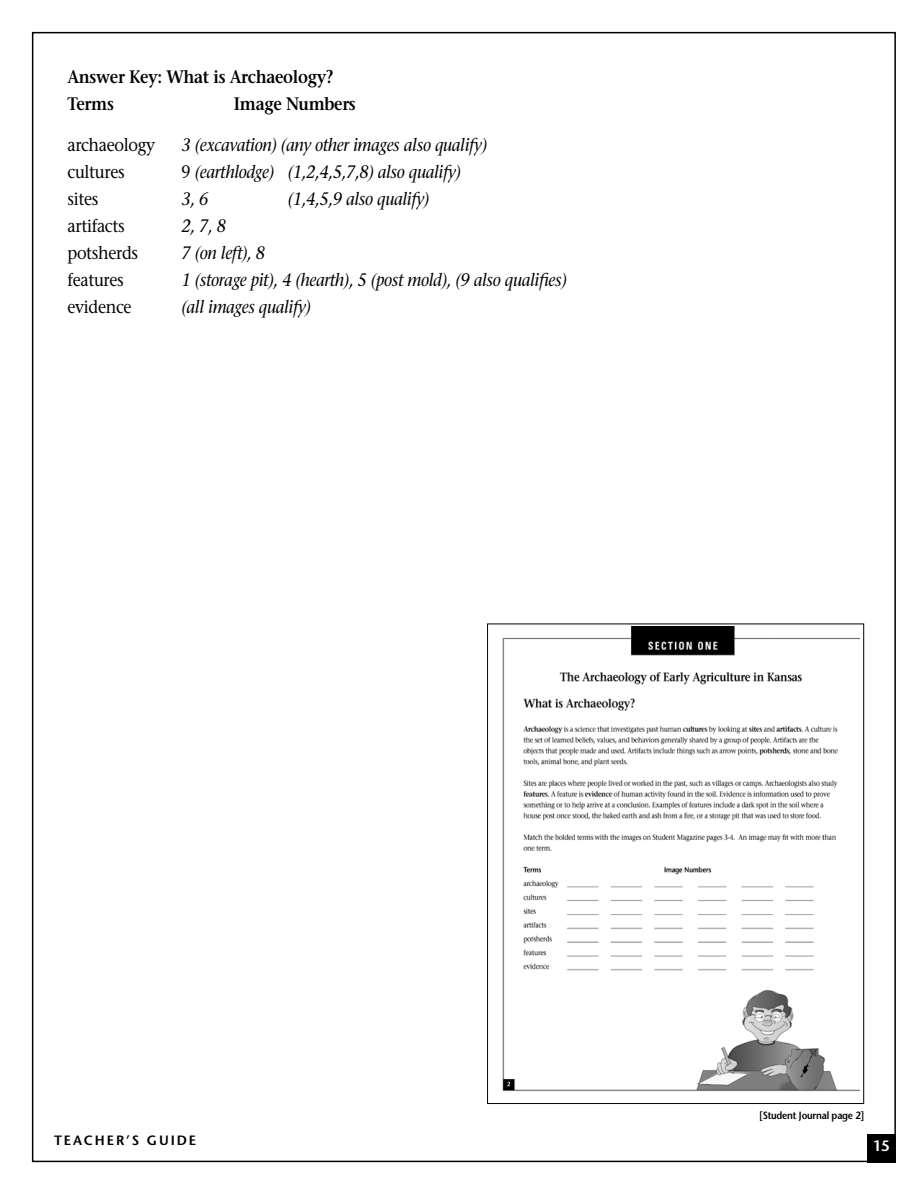
<style>
.page{position:relative;width:918px;height:1188px;background:#fff}
.page>*{position:absolute;margin:0;border:0;box-sizing:border-box;transform-origin:0 0}
.t1{font:italic 18px "Stone Serif";letter-spacing:-.02em;color:#000;scale:.9 1}
.t2{font:18px "Stone Serif";letter-spacing:-.02em;color:#000;scale:.9 1}
.t3{font:600 18px/27px "Stone Serif";letter-spacing:-.02em;color:#000;scale:.9 1}
.t4{font:600 15px "Stone Sans";color:#fff}
.t5{font:600 13.5px "Stone Sans";letter-spacing:.14em;color:#000}
.t6{font:600 10.5px "Stone Sans";letter-spacing:-.02em;color:#000;scale:.9 1}
.s1{font-style:normal}
</style>
<div class="page">
<div style="left:868px;top:1134px;width:28px;height:28px;background:#000"></div>
<img style="left:502px;top:626px;width:357px;height:466px">
<p class="t3" style="left:68px;top:63px;width:297px">Answer Key: What is Archaeology?<br>Terms</p>
<p class="t3" style="left:234px;top:90px;width:137px">Image Numbers</p>
<p class="t2" style="left:68px;top:133px;width:99px">archaeology</p>
<p class="t1" style="left:181px;top:134px;width:341px">3 (excavation) (any other images also qualify)</p>
<p class="t2" style="left:68px;top:160px;width:65px">cultures</p>
<p class="t1" style="left:181px;top:161px;width:312px"><span class="s1">9</span> (earthlodge) (1,2,4,5,7,8) also qualify)</p>
<p class="t2" style="left:68px;top:187px;width:36px">sites</p>
<p class="t1" style="left:181px;top:188px;width:31px">3, 6</p>
<p class="t1" style="left:288px;top:188px;width:159px">(1,4,5,9 also qualify)</p>
<p class="t2" style="left:68px;top:214px;width:65px">artifacts</p>
<p class="t1" style="left:181px;top:215px;width:51px">2, 7, 8</p>
<p class="t2" style="left:68px;top:241px;width:80px">potsherds</p>
<p class="t1" style="left:181px;top:242px;width:94px">7 (on left), 8</p>
<p class="t2" style="left:68px;top:268px;width:64px">features</p>
<p class="t1" style="left:181px;top:269px;width:430px">1 (storage pit), 4 (hearth), 5 (post mold), (9 also qualifies)</p>
<p class="t2" style="left:68px;top:295px;width:73px">evidence</p>
<p class="t1" style="left:181px;top:296px;width:145px">(all images qualify)</p>
<p class="t5" style="left:54px;top:1132px;width:144px">Teacher’s Guide</p>
<p class="t6" style="left:760px;top:1108px;width:118px">[Student Journal page 2]</p>
<p class="t4" style="left:873px;top:1137px;width:19px">15</p>
</div>
